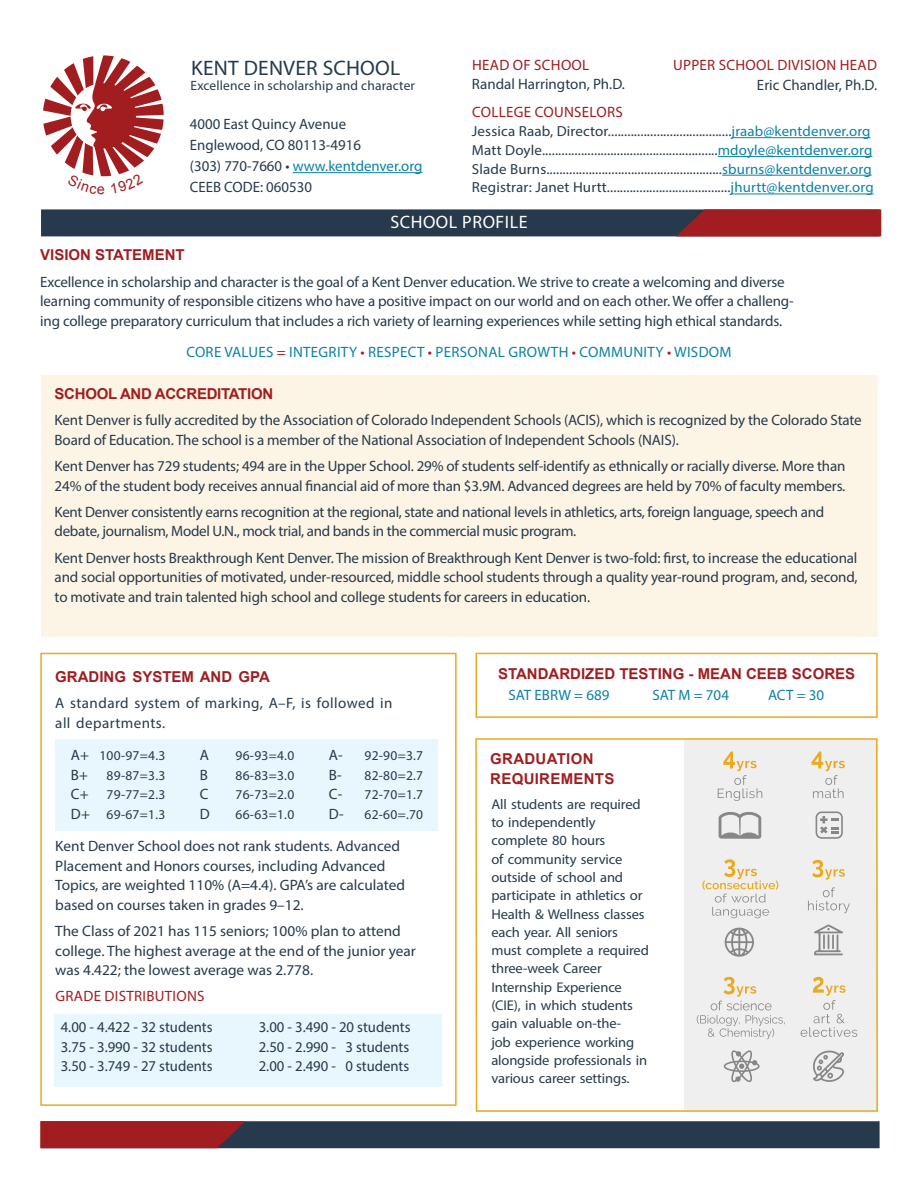
<style>
.page{position:relative;width:918px;height:1188px;background:#fff}
.page>*{position:absolute;margin:0;border:0;box-sizing:border-box;transform-origin:0 0}
.t1{font:21px "Myriad Pro";letter-spacing:.01em;color:#273a4b}
.t2{font:18px "Myriad Pro";letter-spacing:.03em;color:#fff}
.t3{font:15px/19.5px "Myriad Pro";letter-spacing:-.01em;color:#273a4b}
.t4{font:15px "Myriad Pro";letter-spacing:.02em;color:#0d81a5}
.t5{font:15px "Myriad Pro";letter-spacing:.02em;color:#a11d20}
.t6{font:700 15px "Arial";color:#a11d20}
.t7{font:15px/19.5px "Myriad Pro";letter-spacing:.03em;color:#273a4b}
.t8{font:15px "Myriad Pro";color:#0d81a5}
.t9{font:700 15px "Arial";letter-spacing:.02em;color:#a11d20}
.t10{font:700 15px "Arial";letter-spacing:-.02em;color:#a11d20}
.t11{font:14.55px "Myriad Pro";letter-spacing:.01em;color:#273a4b}
.t12{font:14.1px/18.3px "Myriad Pro";letter-spacing:-.01em;color:#273a4b}
.t13{font:13.5px "Myriad Pro";letter-spacing:.01em;color:#273a4b}
.s1{color:#0d81a5}
.s2{color:#273a4b}
.s3{color:#a11d20}
.s4{font-size:15px}
</style>
<div class="page">
<svg style="left:475px;top:738px;width:403px;height:374px"></svg>
<hr style="left:293px;top:172px;width:129px;height:1px;background:#0d81a5">
<div style="left:41px;top:375px;width:836px;height:262px;background:#fcf4e5"></div>
<hr style="left:732px;top:137px;width:139px;height:1px;background:#0d81a5">
<hr style="left:718px;top:156px;width:154px;height:1px;background:#0d81a5">
<hr style="left:722px;top:175px;width:150px;height:1px;background:#0d81a5">
<hr style="left:731px;top:194px;width:143px;height:1px;background:#0d81a5">
<div style="left:41px;top:209px;width:839px;height:27px;background:#273a4b"></div>
<div style="left:41px;top:1121px;width:839px;height:27px;background:#273a4b"></div>
<div style="left:55px;top:739px;width:382px;height:92px;background:#e8f6fd"></div>
<div style="left:40px;top:653px;width:417px;height:453px;border:2px solid #eba920"></div>
<svg style="left:676px;top:209px;width:205px;height:27px;background:#982125"></svg>
<svg style="left:40px;top:1121px;width:206px;height:27px;background:#971f23"></svg>
<div style="left:476px;top:653px;width:402px;height:65px;border:2px solid #eba920"></div>
<div style="left:54px;top:1014px;width:388px;height:72px;background:#e8f6fd"></div>
<svg style="left:697px;top:977px;width:88px;height:62px;background:#e5e4df"></svg>
<svg style="left:43px;top:55px;width:121px;height:122px"></svg>
<p class="t1" style="left:191px;top:55px;width:211px">KENT DENVER SCHOOL</p>
<p class="t13" style="left:191px;top:77px;width:226px">Excellence in scholarship and character</p>
<p class="t5" style="left:472px;top:55px;width:119px">HEAD OF SCHOOL</p>
<p class="t3" style="left:472px;top:74px;width:155px">Randal Harrington, Ph.D.</p>
<p class="t5" style="left:673px;top:56px;width:205px">UPPER SCHOOL DIVISION HEAD</p>
<p class="t3" style="left:757px;top:74px;width:122px">Eric Chandler, Ph.D.</p>
<p class="t5" style="left:472px;top:103px;width:152px">COLLEGE COUNSELORS</p>
<p class="t11" style="left:472px;top:122px;width:400px">Jessica Raab, Director......................................<span class="s1">jraab@kentdenver.org</span></p>
<p class="t11" style="left:472px;top:141px;width:402px">Matt Doyle......................................................<span class="s1">mdoyle@kentdenver.org</span></p>
<p class="t11" style="left:472px;top:160px;width:401px">Slade Burns......................................................<span class="s1">sburns@kentdenver.org</span></p>
<p class="t11" style="left:472px;top:179px;width:403px">Registrar: Janet Hurtt......................................<span class="s1">jhurtt@kentdenver.org</span></p>
<p class="t2" style="left:390px;top:211px;width:139px">SCHOOL PROFILE</p>
<p class="t3" style="left:190px;top:114px;width:158px">4000 East Quincy Avenue</p>
<p class="t3" style="left:190px;top:135px;width:173px">Englewood, CO 80113-4916</p>
<p class="t8" style="left:190px;top:157px;width:234px"><span class="s2">(303) 770-7660 •</span> www.kentdenver.org</p>
<p class="t3" style="left:190px;top:177px;width:124px">CEEB CODE: 060530</p>
<p class="t6" style="left:40px;top:245px;width:146px">VISION STATEMENT</p>
<p class="t3" style="left:40px;top:272px;width:755px">Excellence in scholarship and character is the goal of a Kent Denver education. We strive to create a welcoming and diverse learning community of responsible citizens who have a positive impact on our world and on each other. We offer a challeng&shy;ing college preparatory curriculum that includes a rich variety of learning experiences while setting high ethical standards.</p>
<p class="t4" style="left:186px;top:343px;width:547px">CORE VALUES <span class="s3">=</span> INTEGRITY <span class="s3">•</span> RESPECT <span class="s3">•</span> PERSONAL GROWTH <span class="s3">•</span> COMMUNITY <span class="s3">•</span> WISDOM</p>
<p class="t10" style="left:55px;top:384px;width:220px">SCHOOL AND ACCREDITATION</p>
<p class="t3" style="left:55px;top:410px;width:809px">Kent Denver is fully accredited by the Association of Colorado Independent Schools (ACIS), which is recognized by the Colorado State<br>Board of Education. The school is a member of the National Association of Independent Schools (NAIS).</p>
<p class="t3" style="left:55px;top:456px;width:792px">Kent Denver has 729 students; 494 are in the Upper School. 29% of students self-identify as ethnically or racially diverse. More than<br>24% of the student body receives annual financial aid of more than $3.9M. Advanced degrees are held by 70% of faculty members.</p>
<p class="t3" style="left:55px;top:502px;width:771px">Kent Denver consistently earns recognition at the regional, state and national levels in athletics, arts, foreign language, speech and debate, journalism, Model U.N., mock trial, and bands in the commercial music program.</p>
<p class="t3" style="left:55px;top:548px;width:805px;text-align:justify">Kent Denver hosts Breakthrough Kent Denver. The mission of Breakthrough Kent Denver is two-fold: first, to increase the educational and social opportunities of motivated, under-resourced, middle school students through a quality year-round program, and, second, to motivate and train talented high school and college students for careers in education.</p>
<p class="t6" style="left:55px;top:667px;width:216px">GRADING SYSTEM AND GPA</p>
<p class="t7" style="left:55px;top:693px;width:339px">A standard system of marking, A–F, is followed in all departments.</p>
<p class="t13" style="left:71px;top:747px;width:96px"><span class="s4">A+</span> 100-97=4.3</p>
<p class="t13" style="left:71px;top:767px;width:96px"><span class="s4">B+</span> 89-87=3.3</p>
<p class="t13" style="left:71px;top:786px;width:96px"><span class="s4">C+</span> 79-77=2.3</p>
<p class="t13" style="left:71px;top:806px;width:96px"><span class="s4">D+</span> 69-67=1.3</p>
<p class="t3" style="left:200px;top:745px;width:11px">A</p>
<p class="t13" style="left:236px;top:747px;width:60px">96-93=4.0</p>
<p class="t3" style="left:200px;top:765px;width:10px">B</p>
<p class="t13" style="left:236px;top:767px;width:60px">86-83=3.0</p>
<p class="t3" style="left:200px;top:784px;width:10px">C</p>
<p class="t13" style="left:236px;top:786px;width:60px">76-73=2.0</p>
<p class="t3" style="left:200px;top:804px;width:11px">D</p>
<p class="t13" style="left:236px;top:806px;width:60px">66-63=1.0</p>
<p class="t3" style="left:329px;top:745px;width:16px">A-</p>
<p class="t13" style="left:365px;top:747px;width:60px">92-90=3.7</p>
<p class="t3" style="left:329px;top:765px;width:15px">B-</p>
<p class="t13" style="left:365px;top:767px;width:60px">82-80=2.7</p>
<p class="t3" style="left:329px;top:784px;width:15px">C-</p>
<p class="t13" style="left:365px;top:786px;width:60px">72-70=1.7</p>
<p class="t3" style="left:329px;top:804px;width:17px">D-</p>
<p class="t13" style="left:365px;top:806px;width:60px">62-60=.70</p>
<p class="t3" style="left:55px;top:836px;width:351px">Kent Denver School does not rank students. Advanced Placement and Honors courses, including Advanced Topics, are weighted 110% (A=4.4). GPA’s are calculated based on courses taken in grades 9–12.</p>
<p class="t3" style="left:55px;top:921px;width:362px">The Class of 2021 has 115 seniors; 100% plan to attend college. The highest average at the end of the junior year was 4.422; the lowest average was 2.778.</p>
<p class="t5" style="left:55px;top:987px;width:151px">GRADE DISTRIBUTIONS</p>
<p class="t3" style="left:61px;top:1017px;width:153px">4.00 - 4.422 - 32 students</p>
<p class="t3" style="left:259px;top:1017px;width:153px">3.00 - 3.490 - 20 students</p>
<p class="t3" style="left:61px;top:1037px;width:153px">3.75 - 3.990 - 32 students</p>
<p class="t3" style="left:259px;top:1037px;width:152px">2.50 - 2.990 - 3 students</p>
<p class="t3" style="left:61px;top:1056px;width:153px">3.50 - 3.749 - 27 students</p>
<p class="t3" style="left:259px;top:1056px;width:152px">2.00 - 2.490 - 0 students</p>
<p class="t6" style="left:498px;top:663px;width:359px">STANDARDIZED TESTING - MEAN CEEB SCORES</p>
<p class="t8" style="left:509px;top:686px;width:102px">SAT EBRW = 689</p>
<p class="t4" style="left:653px;top:686px;width:78px">SAT M = 704</p>
<p class="t4" style="left:768px;top:686px;width:58px">ACT = 30</p>
<p class="t9" style="left:490px;top:749px;width:105px">GRADUATION</p>
<p class="t9" style="left:490px;top:769px;width:126px">REQUIREMENTS</p>
<p class="t12" style="left:491px;top:795px;width:159px">All students are required to independently complete 80 hours<br>of community service outside of school and participate in athletics or<br>Health &amp; Wellness classes each year. All seniors must complete a required three-week Career<br>Internship Experience (CIE), in which students gain valuable on-the-<br>job experience working alongside professionals in various career settings.</p>
</div>
